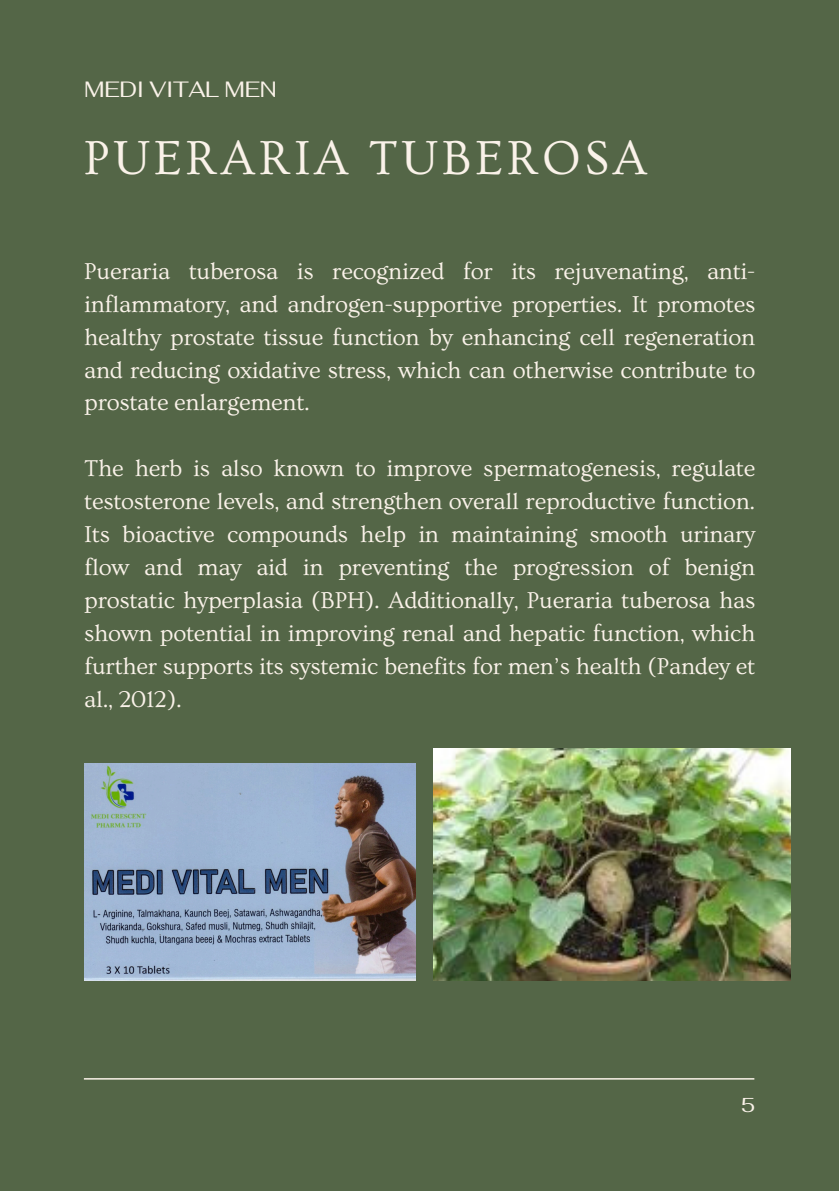
<style>
.page{position:relative;width:839px;height:1191px;background:#fff}
.page>*{position:absolute;margin:0;border:0;box-sizing:border-box;transform-origin:0 0}
.t1{font:50px "Ovo";letter-spacing:.07em;color:#faf2e9}
.t2{font:24px/33px "Ovo";letter-spacing:-.01em;color:#faf2e9;text-align:justify}
.t3{font:22px "Fahkwang";letter-spacing:-.015em;color:#faf2e9}
.t4{font:20px "Fahkwang";color:#faf2e9}
</style>
<div class="page">
<div style="left:0;top:0;width:838px;height:1190px;background:#546647"></div>
<hr style="left:84px;top:1078px;width:670px;height:2px;background:#faf2e9">
<img style="left:84px;top:763px;width:331px;height:218px">
<img style="left:433px;top:748px;width:357px;height:233px">
<p class="t3" style="left:84px;top:75px;width:194px">MEDI VITAL MEN</p>
<p class="t1" style="left:84px;top:131px;width:564px">PUERARIA TUBEROSA</p>
<h1 class="t2" style="left:84px;top:255px;width:672px">Pueraria tuberosa is recognized for its rejuvenating, anti&shy;inflammatory, and androgen-supportive properties. It promotes healthy prostate tissue function by enhancing cell regeneration and reducing oxidative stress, which can otherwise contribute to prostate enlargement.</h1>
<p class="t2" style="left:84px;top:453px;width:672px">The herb is also known to improve spermatogenesis, regulate testosterone levels, and strengthen overall reproductive function.<br>Its bioactive compounds help in maintaining smooth urinary flow and may aid in preventing the progression of benign prostatic hyperplasia (BPH). Additionally, Pueraria tuberosa has shown potential in improving renal and hepatic function, which further supports its systemic benefits for men’s health (Pandey et al., 2012).</p>
<p class="t4" style="left:741px;top:1092px;width:15px">5</p>
</div>
